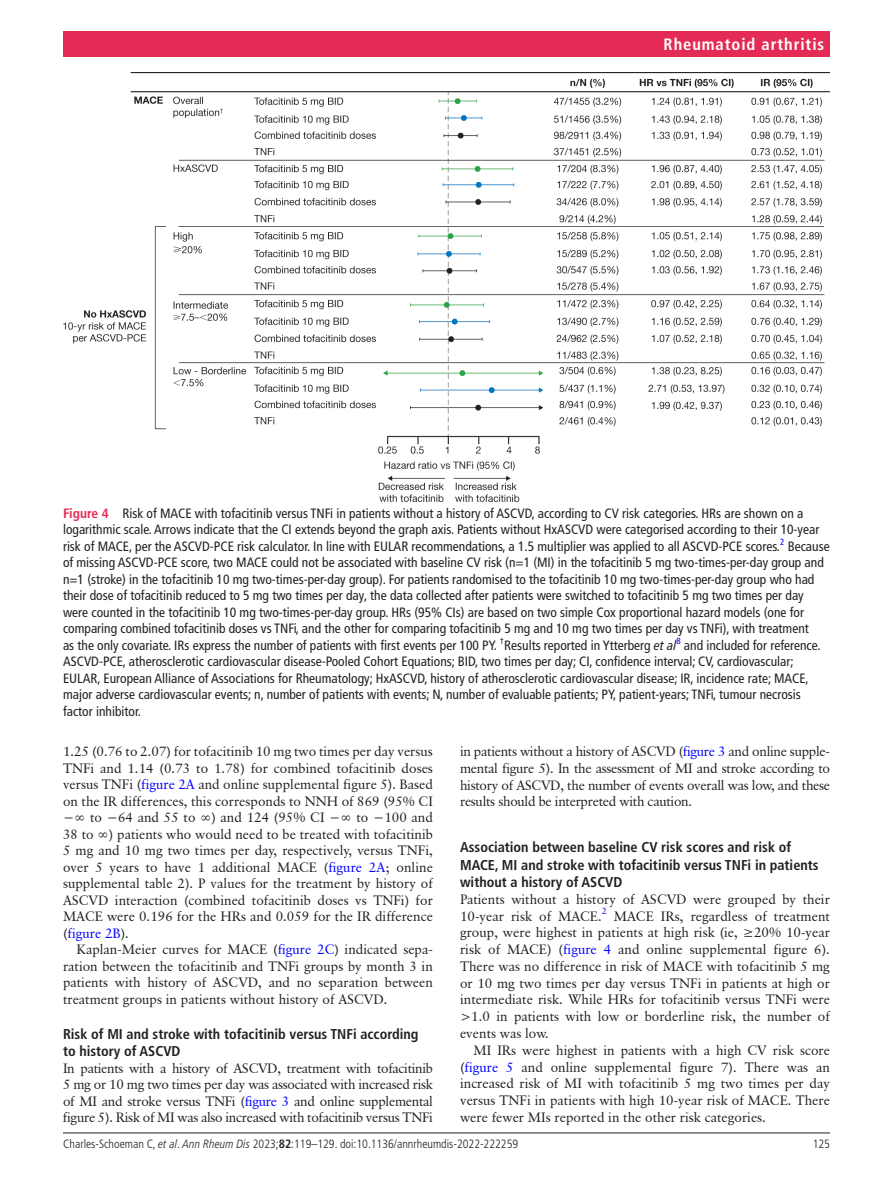
<style>
.page{position:relative;width:893px;height:1191px;background:#fff}
.page>*{position:absolute;margin:0;border:0;box-sizing:border-box;transform-origin:0 0}
.t1{font:700 condensed 16.5px "Frutiger LT Pro";letter-spacing:.055em;color:#fff}
.t2{font:700 condensed 14.25px/17.2px "Frutiger LT Pro";color:#231f20}
.t3{font:13.5px/16.5px "Classical Garamond BT";color:#231f20;text-align:justify}
.t4{font:condensed 13.5px/16.5px "Frutiger LT Pro";color:#231f20}
.t5{font:300 condensed 12px "Frutiger LT Pro";color:#231f20}
.t6{font:condensed 9px "Frutiger LT Pro";color:#00f}
.s1{font-weight:700;color:#e42b56}
.s2{font-style:italic}
.s3{color:#00f}
.s4{font-weight:700}
</style>
<div class="page">
<hr style="left:63px;top:1132px;width:767px;height:1px;background:#231f20">
<div style="left:63px;top:31px;width:767px;height:25px;background:#e42b56"></div>
<img style="left:63px;top:72px;width:767px;height:429px">
<p class="t1" style="left:664px;top:34px;width:162px">Rheumatoid arthritis</p>
<p class="t4" style="left:63px;top:505px;width:768px"><span class="s1">Figure 4</span> Risk of MACE with tofacitinib versus TNFi in patients without a history of ASCVD, according to CV risk categories. HRs are shown on a logarithmic scale. Arrows indicate that the CI extends beyond the graph axis. Patients without HxASCVD were categorised according to their 10-year risk of MACE, per the ASCVD-PCE risk calculator. In line with EULAR recommendations, a 1.5 multiplier was applied to all ASCVD-PCE scores.<sup>2</sup> Because of missing ASCVD-PCE score, two MACE could not be associated with baseline CV risk (n=1 (MI) in the tofacitinib 5 mg two-times-per-day group and n=1 (stroke) in the tofacitinib 10 mg two-times-per-day group). For patients randomised to the tofacitinib 10 mg two-times-per-day group who had their dose of tofacitinib reduced to 5 mg two times per day, the data collected after patients were switched to tofacitinib 5 mg two times per day were counted in the tofacitinib 10 mg two-times-per-day group. HRs (95% CIs) are based on two simple Cox proportional hazard models (one for comparing combined tofacitinib doses vs TNFi, and the other for comparing tofacitinib 5 mg and 10 mg two times per day vs TNFi), with treatment<br>as the only covariate. IRs express the number of patients with first events per 100 PY. <sup>†</sup>Results reported in Ytterberg <span class="s2">et al</span></p>
<p class="t6" style="left:676px;top:635px;width:6px">8</p>
<p class="t4" style="left:63px;top:637px;width:759px;text-indent:621px">and included for reference.<br>ASCVD-PCE, atherosclerotic cardiovascular disease-Pooled Cohort Equations; BID, two times per day; CI, confidence interval; CV, cardiovascular; EULAR, European Alliance of Associations for Rheumatology; HxASCVD, history of atherosclerotic cardiovascular disease; IR, incidence rate; MACE, major adverse cardiovascular events; n, number of patients with events; N, number of evaluable patients; PY, patient-years; TNFi, tumour necrosis factor inhibitor.</p>
<p class="t3" style="left:63px;top:743px;width:371px">1.25 (0.76 to 2.07) for tofacitinib 10 mg two times per day versus TNFi and 1.14 (0.73 to 1.78) for combined tofacitinib doses versus TNFi (<span class="s3">figure 2A</span> and online supplemental figure 5). Based on the IR differences, this corresponds to NNH of 869 (95% CI −∞ to −64 and 55 to ∞) and 124 (95% CI −∞ to −100 and 38 to ∞) patients who would need to be treated with tofacitinib 5 mg and 10 mg two times per day, respectively, versus TNFi, over 5 years to have 1 additional MACE (<span class="s3">figure 2A</span>; online supplemental table 2). P values for the treatment by history of ASCVD interaction (combined tofacitinib doses vs TNFi) for MACE were 0.196 for the HRs and 0.059 for the IR difference (<span class="s3">figure 2B</span>).</p>
<p class="t3" style="left:63px;top:941px;width:371px;text-indent:14px">Kaplan-Meier curves for MACE (<span class="s3">figure 2C</span>) indicated sepa&shy;ration between the tofacitinib and TNFi groups by month 3 in patients with history of ASCVD, and no separation between treatment groups in patients without history of ASCVD.</p>
<p class="t2" style="left:63px;top:1025px;width:357px">Risk of MI and stroke with tofacitinib versus TNFi according to history of ASCVD</p>
<p class="t3" style="left:63px;top:1059px;width:372px">In patients with a history of ASCVD, treatment with tofacitinib 5 mg or 10 mg two times per day was associated with increased risk of MI and stroke versus TNFi (<span class="s3">figure 3</span> and online supplemental figure 5). Risk of MI was also increased with tofacitinib versus TNFi</p>
<p class="t3" style="left:460px;top:742px;width:372px">in patients without a history of ASCVD (<span class="s3">figure 3</span> and online supple&shy;mental figure 5). In the assessment of MI and stroke according to history of ASCVD, the number of events overall was low, and these results should be interpreted with caution.</p>
<p class="t2" style="left:460px;top:839px;width:360px">Association between baseline CV risk scores and risk of<br>MACE, MI and stroke with tofacitinib versus TNFi in patients without a history of ASCVD</p>
<p class="t3" style="left:460px;top:890px;width:371px">Patients without a history of ASCVD were grouped by their<br>10-year risk of MACE.<sup>2</sup></p>
<p class="t3" style="left:460px;top:907px;width:371px;text-indent:154px">MACE IRs, regardless of treatment group, were highest in patients at high risk (ie, ≥20% 10-year risk of MACE) (<span class="s3">figure 4</span> and online supplemental figure 6).<br>There was no difference in risk of MACE with tofacitinib 5 mg or 10 mg two times per day versus TNFi in patients at high or intermediate risk. While HRs for tofacitinib versus TNFi were &gt;1.0 in patients with low or borderline risk, the number of events was low.</p>
<p class="t3" style="left:460px;top:1041px;width:371px;text-indent:14px">MI IRs were highest in patients with a high CV risk score (<span class="s3">figure 5</span> and online supplemental figure 7). There was an increased risk of MI with tofacitinib 5 mg two times per day versus TNFi in patients with high 10-year risk of MACE. There were fewer MIs reported in the other risk categories.</p>
<p class="t5" style="left:63px;top:1136px;width:457px">Charles-Schoeman C, <span class="s2">et al</span>. <span class="s2">Ann Rheum Dis</span> 2023;<span class="s4">82</span>:119–129. doi:10.1136/annrheumdis-2022-222259</p>
<p class="t5" style="left:813px;top:1136px;width:19px">125</p>
</div>
